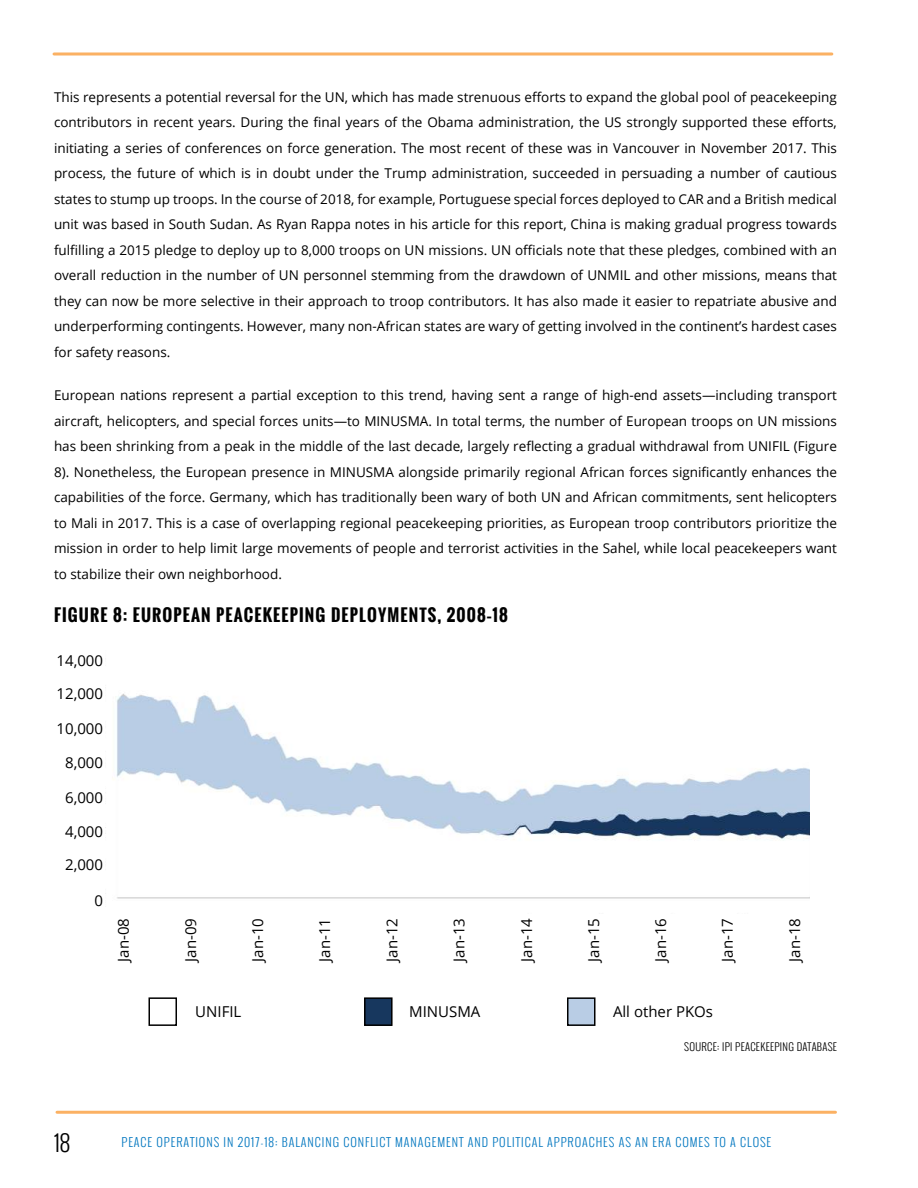
<style>
.page{position:relative;width:918px;height:1188px;background:#fff}
.page>*{position:absolute;margin:0;border:0;box-sizing:border-box;transform-origin:0 0}
.t1{font:300 22.5px "Oswald";color:#000}
.t2{font:700 16.5px "Oswald";letter-spacing:.07em;color:#000}
.t3{font:15px "Open Sans";color:#000}
.t4{font:13.5px/25.5px "Open Sans";color:#000;text-align:justify}
.t5{font:300 12px "Oswald";letter-spacing:.08em;color:#0076bf}
.t6{font:300 10.5px "Oswald";letter-spacing:.03em;color:#000}
</style>
<div class="page">
<svg style="left:54px;top:52px;width:778px;height:4px;background:#fbc489"></svg>
<hr style="left:57px;top:1111px;width:778px;height:3px;background:#fbb163">
<img style="left:105px;top:693px;width:705px;height:206px">
<div style="left:148px;top:997px;width:29px;height:29px;border:2px solid #000"></div>
<div style="left:365px;top:998px;width:27px;height:27px;background:#17375e"></div>
<div style="left:364px;top:997px;width:29px;height:29px;border:2px solid #000"></div>
<div style="left:568px;top:998px;width:27px;height:27px;background:#b9cde5"></div>
<div style="left:567px;top:997px;width:29px;height:29px;border:2px solid #000"></div>
<p class="t4" style="left:54px;top:84px;width:785px">This represents a potential reversal for the UN, which has made strenuous efforts to expand the global pool of peacekeeping contributors in recent years. During the final years of the Obama administration, the US strongly supported these efforts, initiating a series of conferences on force generation. The most recent of these was in Vancouver in November 2017. This process, the future of which is in doubt under the Trump administration, succeeded in persuading a number of cautious states to stump up troops. In the course of 2018, for example, Portuguese special forces deployed to CAR and a British medical unit was based in South Sudan. As Ryan Rappa notes in his article for this report, China is making gradual progress towards fulfilling a 2015 pledge to deploy up to 8,000 troops on UN missions. UN officials note that these pledges, combined with an overall reduction in the number of UN personnel stemming from the drawdown of UNMIL and other missions, means that they can now be more selective in their approach to troop contributors. It has also made it easier to repatriate abusive and underperforming contingents. However, many non-African states are wary of getting involved in the continent’s hardest cases for safety reasons.</p>
<p class="t4" style="left:54px;top:382px;width:785px">European nations represent a partial exception to this trend, having sent a range of high-end assets—including transport aircraft, helicopters, and special forces units—to MINUSMA. In total terms, the number of European troops on UN missions has been shrinking from a peak in the middle of the last decade, largely reflecting a gradual withdrawal from UNIFIL (Figure 8). Nonetheless, the European presence in MINUSMA alongside primarily regional African forces significantly enhances the capabilities of the force. Germany, which has traditionally been wary of both UN and African commitments, sent helicopters to Mali in 2017. This is a case of overlapping regional peacekeeping priorities, as European troop contributors prioritize the mission in order to help limit large movements of people and terrorist activities in the Sahel, while local peacekeepers want to stabilize their own neighborhood.</p>
<p class="t2" style="left:54px;top:603px;width:455px">FIGURE 8: EUROPEAN PEACEKEEPING DEPLOYMENTS, 2008–18</p>
<p class="t3" style="left:57px;top:650px;width:48px">14,000</p>
<p class="t3" style="left:57px;top:684px;width:48px">12,000</p>
<p class="t3" style="left:57px;top:718px;width:48px">10,000</p>
<p class="t3" style="left:65px;top:752px;width:39px">8,000</p>
<p class="t3" style="left:65px;top:787px;width:39px">6,000</p>
<p class="t3" style="left:65px;top:821px;width:39px">4,000</p>
<p class="t3" style="left:65px;top:854px;width:39px">2,000</p>
<p class="t3" style="left:94px;top:890px;width:10px">0</p>
<p class="t3" style="left:113px;top:962px;width:45px;rotate:-90deg">Jan-08</p>
<p class="t3" style="left:180px;top:962px;width:45px;rotate:-90deg">Jan-09</p>
<p class="t3" style="left:247px;top:962px;width:45px;rotate:-90deg">Jan-10</p>
<p class="t3" style="left:314px;top:962px;width:45px;rotate:-90deg">Jan-11</p>
<p class="t3" style="left:382px;top:962px;width:45px;rotate:-90deg">Jan-12</p>
<p class="t3" style="left:449px;top:962px;width:45px;rotate:-90deg">Jan-13</p>
<p class="t3" style="left:516px;top:962px;width:45px;rotate:-90deg">Jan-14</p>
<p class="t3" style="left:583px;top:962px;width:45px;rotate:-90deg">Jan-15</p>
<p class="t3" style="left:651px;top:962px;width:45px;rotate:-90deg">Jan-16</p>
<p class="t3" style="left:717px;top:962px;width:45px;rotate:-90deg">Jan-17</p>
<p class="t3" style="left:784px;top:962px;width:45px;rotate:-90deg">Jan-18</p>
<p class="t3" style="left:195px;top:1002px;width:48px">UNIFIL</p>
<p class="t3" style="left:409px;top:1002px;width:73px">MINUSMA</p>
<p class="t3" style="left:613px;top:1002px;width:102px">All other PKOs</p>
<p class="t6" style="left:684px;top:1039px;width:154px">SOURCE: IPI PEACEKEEPING DATABASE</p>
<h1 class="t1" style="left:54px;top:1127px;width:18px">18</h1>
<p class="t5" style="left:122px;top:1133px;width:651px">PEACE OPERATIONS IN 2017-18: BALANCING CONFLICT MANAGEMENT AND POLITICAL APPROACHES AS AN ERA COMES TO A CLOSE</p>
</div>
